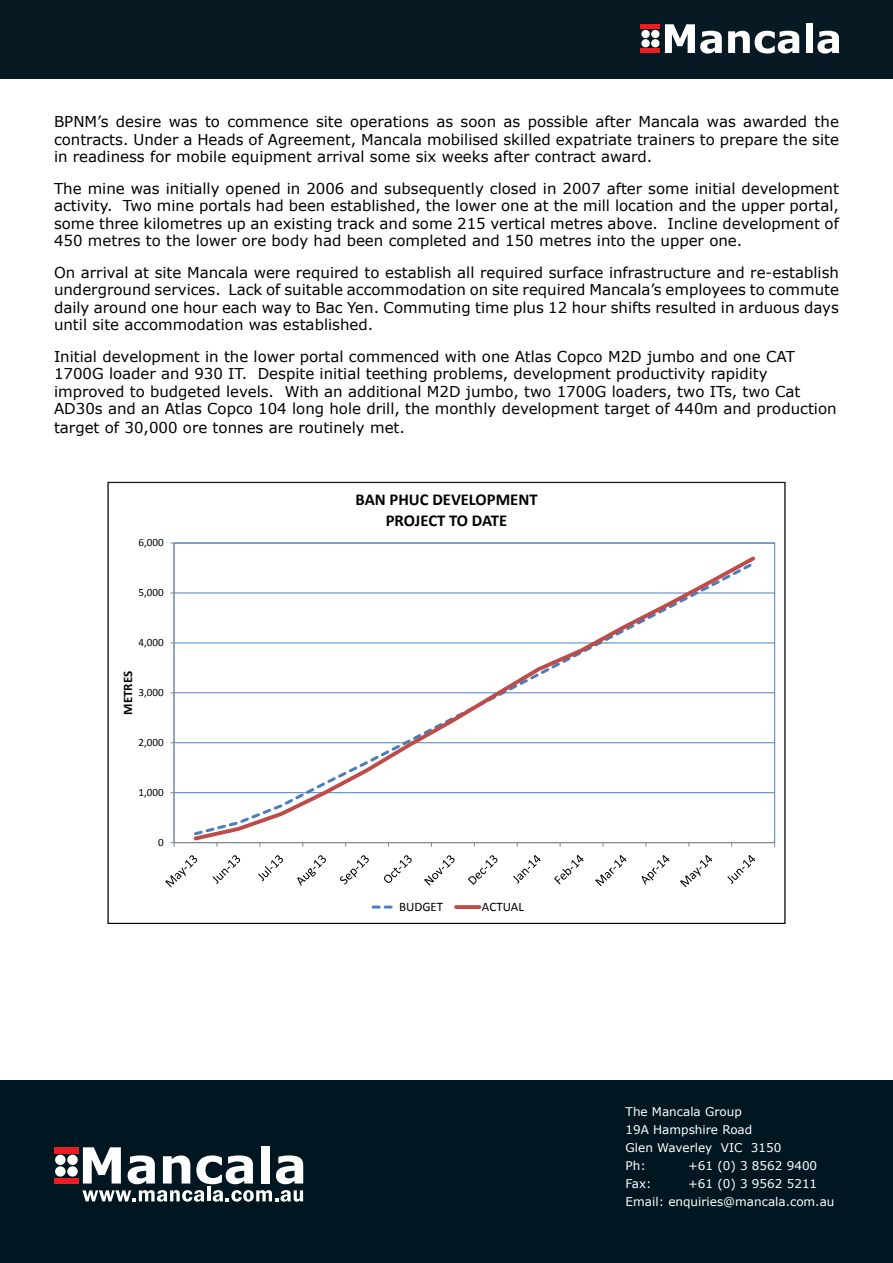
<style>
.page{position:relative;width:893px;height:1263px;background:#fff}
.page>*{position:absolute;margin:0;border:0;box-sizing:border-box;transform-origin:0 0}
.t1{font:700 16.65px/20.2px "Calibri";color:#000;text-align:center}
.t2{font:15px/17.2px "Verdana";color:#000;text-align:justify}
.t3{font:13.05px "Calibri";color:#000}
.t4{font:700 13.05px "Calibri";color:#000}
.t5{font:12px/18px "Verdana";color:#fff}
.t6{font:11.1px "Calibri";color:#000}
</style>
<div class="page">
<div style="left:0;top:1081px;width:893px;height:182px;background:#001721"></div>
<div style="left:54px;top:1147px;width:24px;height:6px;background:#ed1c24"></div>
<div style="left:54px;top:1178px;width:24px;height:5px;background:#ed1c24"></div>
<div style="left:67px;top:1166px;width:11px;height:10px;background:#fff;border-radius:50%"></div>
<div style="left:55px;top:1166px;width:11px;height:10px;background:#fff;border-radius:50%"></div>
<div style="left:67px;top:1155px;width:11px;height:10px;background:#fff;border-radius:50%"></div>
<div style="left:55px;top:1155px;width:11px;height:10px;background:#fff;border-radius:50%"></div>
<svg style="left:83px;top:1147px;width:38px;height:36px"></svg>
<svg style="left:128px;top:1155px;width:27px;height:29px"></svg>
<svg style="left:163px;top:1155px;width:27px;height:28px"></svg>
<svg style="left:196px;top:1155px;width:57px;height:29px"></svg>
<div style="left:261px;top:1146px;width:9px;height:37px;background:#fff"></div>
<svg style="left:276px;top:1155px;width:27px;height:29px"></svg>
<svg style="left:82px;top:1190px;width:122px;height:12px"></svg>
<hr style="left:207px;top:1186px;width:3px;height:15px;background:#fff">
<svg style="left:213px;top:1190px;width:90px;height:12px"></svg>
<div style="left:0;top:0;width:893px;height:79px;background:#071923"></div>
<svg style="left:665px;top:24px;width:57px;height:30px"></svg>
<svg style="left:728px;top:31px;width:71px;height:23px"></svg>
<div style="left:806px;top:23px;width:6px;height:30px;background:#fff"></div>
<svg style="left:817px;top:31px;width:22px;height:23px"></svg>
<div style="left:641px;top:24px;width:19px;height:5px;background:#ed1d24"></div>
<div style="left:641px;top:48px;width:19px;height:5px;background:#ed1d24"></div>
<div style="left:651px;top:39px;width:8px;height:8px;background:#fff;border-radius:50%"></div>
<div style="left:641px;top:39px;width:9px;height:8px;background:#fff;border-radius:50%"></div>
<div style="left:651px;top:30px;width:8px;height:8px;background:#fff;border-radius:50%"></div>
<div style="left:641px;top:30px;width:9px;height:8px;background:#fff;border-radius:50%"></div>
<hr style="left:174px;top:792px;width:601px;height:1px;background:#4f81bd">
<hr style="left:174px;top:742px;width:601px;height:1px;background:#4f81bd">
<hr style="left:174px;top:692px;width:601px;height:1px;background:#4f81bd">
<hr style="left:174px;top:643px;width:601px;height:1px;background:#4f81bd">
<hr style="left:174px;top:593px;width:601px;height:1px;background:#4f81bd">
<hr style="left:174px;top:543px;width:1px;height:300px;background:#868686">
<hr style="left:174px;top:842px;width:601px;height:1px;background:#868686">
<svg style="left:170px;top:842px;width:5px;height:5px"></svg>
<svg style="left:191px;top:556px;width:567px;height:285px"></svg>
<svg style="left:165px;top:855px;width:32px;height:32px"></svg>
<svg style="left:213px;top:855px;width:27px;height:29px"></svg>
<svg style="left:258px;top:855px;width:25px;height:26px"></svg>
<svg style="left:297px;top:855px;width:29px;height:31px"></svg>
<svg style="left:340px;top:855px;width:29px;height:29px"></svg>
<svg style="left:384px;top:855px;width:28px;height:28px"></svg>
<svg style="left:424px;top:855px;width:30px;height:31px"></svg>
<svg style="left:468px;top:855px;width:29px;height:30px"></svg>
<svg style="left:513px;top:855px;width:28px;height:28px"></svg>
<svg style="left:554px;top:855px;width:30px;height:29px"></svg>
<svg style="left:595px;top:855px;width:31px;height:31px"></svg>
<svg style="left:642px;top:855px;width:27px;height:30px"></svg>
<svg style="left:680px;top:855px;width:32px;height:32px"></svg>
<svg style="left:727px;top:855px;width:28px;height:29px"></svg>
<svg style="left:373px;top:905px;width:20px;height:3px"></svg>
<svg style="left:456px;top:905px;width:23px;height:4px"></svg>
<p class="t2" style="left:54px;top:113px;width:786px">BPNM’s desire was to commence site operations as soon as possible after Mancala was awarded the contracts. Under a Heads of Agreement, Mancala mobilised skilled expatriate trainers to prepare the site in readiness for mobile equipment arrival some six weeks after contract award.</p>
<p class="t2" style="left:54px;top:180px;width:786px">The mine was initially opened in 2006 and subsequently closed in 2007 after some initial development activity. Two mine portals had been established, the lower one at the mill location and the upper portal, some three kilometres up an existing track and some 215 vertical metres above. Incline development of 450 metres to the lower ore body had been completed and 150 metres into the upper one.</p>
<p class="t2" style="left:54px;top:264px;width:786px">On arrival at site Mancala were required to establish all required surface infrastructure and re-establish underground services. Lack of suitable accommodation on site required Mancala’s employees to commute daily around one hour each way to Bac Yen. Commuting time plus 12 hour shifts resulted in arduous days until site accommodation was established.</p>
<p class="t2" style="left:54px;top:348px;width:784px;text-align:left">Initial development in the lower portal commenced with one Atlas Copco M2D jumbo and one CAT 1700G loader and 930 IT. Despite initial teething problems, development productivity rapidity improved to budgeted levels. With an additional M2D jumbo, two 1700G loaders, two ITs, two Cat AD30s and an Atlas Copco 104 long hole drill, the monthly development target of 440m and production</p>
<p class="t2" style="left:54px;top:419px;width:352px">target of 30,000 ore tonnes are routinely met.</p>
<p class="t6" style="left:138px;top:535px;width:27px">6,000</p>
<p class="t6" style="left:138px;top:585px;width:27px">5,000</p>
<p class="t6" style="left:138px;top:635px;width:27px">4,000</p>
<p class="t4" style="left:120px;top:715px;width:45px;rotate:-90deg">METRES</p>
<p class="t6" style="left:138px;top:685px;width:27px">3,000</p>
<p class="t6" style="left:138px;top:735px;width:27px">2,000</p>
<p class="t6" style="left:138px;top:785px;width:27px">1,000</p>
<p class="t6" style="left:158px;top:835px;width:7px">0</p>
<p class="t1" style="left:356px;top:490px;width:184px">BAN PHUC DEVELOPMENT<br>PROJECT TO DATE</p>
<p class="t3" style="left:399px;top:898px;width:46px">BUDGET</p>
<p class="t3" style="left:482px;top:898px;width:43px">ACTUAL</p>
<p class="t5" style="left:626px;top:1102px;width:157px">The Mancala Group<br>19A Hampshire Road<br>Glen Waverley VIC 3150<br>Ph:</p>
<p class="t5" style="left:688px;top:1156px;width:131px">+61 (0) 3 8562 9400</p>
<p class="t5" style="left:626px;top:1174px;width:210px;text-indent:62px">+61 (0) 3 9562 5211<br>Email: enquiries@mancala.com.au</p>
<p class="t5" style="left:626px;top:1174px;width:28px">Fax:</p>
</div>
